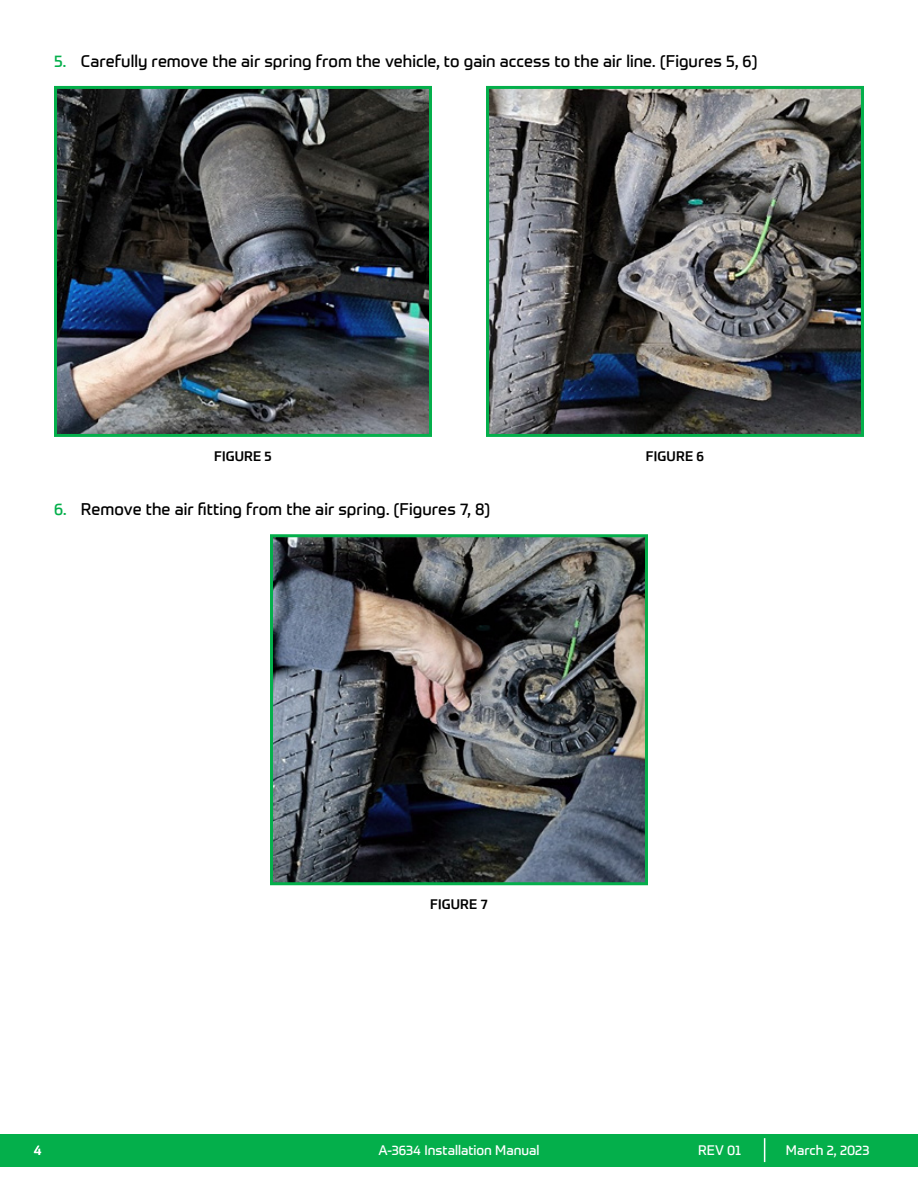
<style>
.page{position:relative;width:918px;height:1188px;background:#fff}
.page>*{position:absolute;margin:0;border:0;box-sizing:border-box;transform-origin:0 0}
.t1{font:16.5px "Prometo";letter-spacing:.005em;color:#000}
.t2{font:13.5px "Prometo";color:#fff}
.t3{font:500 13.5px "Prometo";letter-spacing:.01em;color:#000}
.s1{color:#04af4b}
</style>
<div class="page">
<div style="left:0;top:1134px;width:918px;height:32px;background:#04af4b"></div>
<svg style="left:764px;top:1138px;width:1px;height:24px"></svg>
<img style="left:58px;top:90px;width:370px;height:343px">
<div style="left:54px;top:86px;width:378px;height:351px;border:3px solid #04af4b"></div>
<img style="left:490px;top:90px;width:370px;height:343px">
<div style="left:486px;top:86px;width:378px;height:351px;border:3px solid #04af4b"></div>
<img style="left:274px;top:538px;width:370px;height:343px">
<div style="left:270px;top:534px;width:378px;height:351px;border:3px solid #04af4b"></div>
<p class="t1" style="left:54px;top:51px;width:705px"><span class="s1">5.</span> Carefully remove the air spring from the vehicle, to gain access to the air line. (Figures 5, 6)</p>
<p class="t3" style="left:214px;top:448px;width:59px">FIGURE 5</p>
<p class="t3" style="left:646px;top:448px;width:60px">FIGURE 6</p>
<p class="t1" style="left:54px;top:499px;width:438px"><span class="s1">6.</span> Remove the air fitting from the air spring. (Figures 7, 8)</p>
<p class="t3" style="left:430px;top:896px;width:59px">FIGURE 7</p>
<p class="t2" style="left:34px;top:1142px;width:9px">4</p>
<p class="t2" style="left:378px;top:1142px;width:163px">A-3634 Installation Manual</p>
<p class="t2" style="left:698px;top:1142px;width:45px">REV 01</p>
<p class="t2" style="left:786px;top:1142px;width:85px">March 2, 2023</p>
</div>
